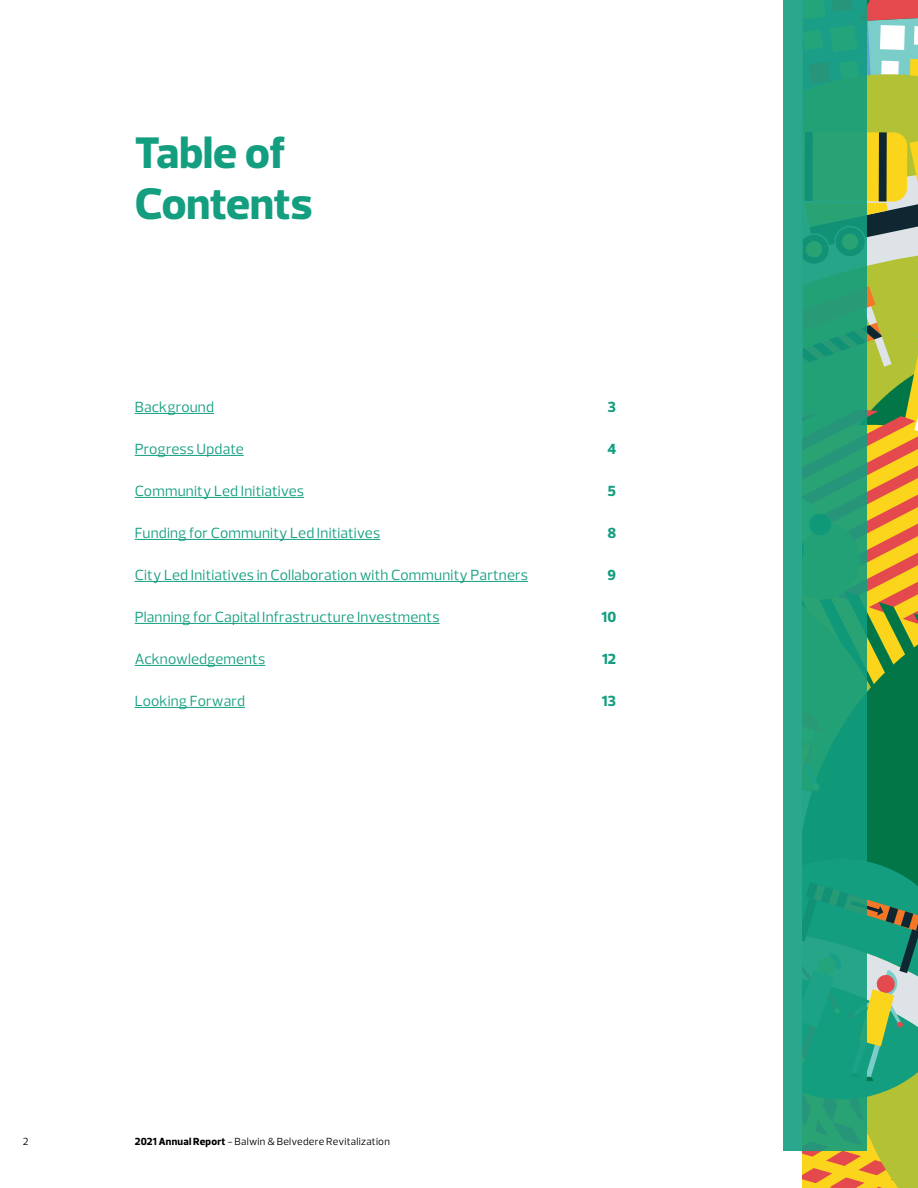
<style>
.page{position:relative;width:918px;height:1188px;background:#fff}
.page>*{position:absolute;margin:0;border:0;box-sizing:border-box;transform-origin:0 0}
.t1{font:800 45px/51px "Prelo";color:#129e7f}
.t2{font:15px "Prelo";letter-spacing:.01em;color:#129e7f}
.t3{font:800 15px "Prelo";color:#129e7f}
.t4{font:10.5px "Prelo";letter-spacing:.025em;color:#000}
.s1{font-weight:800}
</style>
<div class="page">
<svg style="left:803px;top:0;width:115px;height:1188px;background:#8ea250"></svg>
<svg style="left:783px;top:0;width:84px;height:1151px;background:#21a07f"></svg>
<hr style="left:135px;top:413px;width:79px;height:1px;background:#129e7f">
<hr style="left:135px;top:455px;width:109px;height:1px;background:#129e7f">
<hr style="left:135px;top:497px;width:169px;height:1px;background:#129e7f">
<hr style="left:135px;top:539px;width:245px;height:1px;background:#129e7f">
<hr style="left:135px;top:581px;width:393px;height:1px;background:#129e7f">
<hr style="left:135px;top:623px;width:305px;height:1px;background:#129e7f">
<hr style="left:135px;top:665px;width:130px;height:1px;background:#129e7f">
<hr style="left:135px;top:707px;width:110px;height:1px;background:#129e7f">
<h1 class="t1" style="left:135px;top:127px;width:179px">Table of<br>Contents</h1>
<p class="t2" style="left:135px;top:398px;width:81px">Background</p>
<p class="t3" style="left:608px;top:398px;width:10px">3</p>
<p class="t2" style="left:135px;top:440px;width:110px">Progress Update</p>
<p class="t3" style="left:607px;top:440px;width:10px">4</p>
<p class="t2" style="left:135px;top:482px;width:171px">Community Led Initiatives</p>
<p class="t3" style="left:608px;top:482px;width:10px">5</p>
<p class="t2" style="left:135px;top:524px;width:247px">Funding for Community Led Initiatives</p>
<p class="t3" style="left:607px;top:524px;width:10px">8</p>
<p class="t2" style="left:135px;top:566px;width:395px">City Led Initiatives in Collaboration with Community Partners</p>
<p class="t3" style="left:608px;top:566px;width:10px">9</p>
<p class="t2" style="left:135px;top:608px;width:306px">Planning for Capital Infrastructure Investments</p>
<p class="t3" style="left:601px;top:608px;width:16px">10</p>
<p class="t2" style="left:135px;top:650px;width:132px">Acknowledgements</p>
<p class="t3" style="left:602px;top:650px;width:16px">12</p>
<p class="t2" style="left:135px;top:692px;width:112px">Looking Forward</p>
<p class="t3" style="left:602px;top:692px;width:16px">13</p>
<p class="t4" style="left:23px;top:1135px;width:7px">2</p>
<p class="t4" style="left:135px;top:1135px;width:257px"><span class="s1">2021 Annual Report</span> - Balwin &amp; Belvedere Revitalization</p>
</div>
